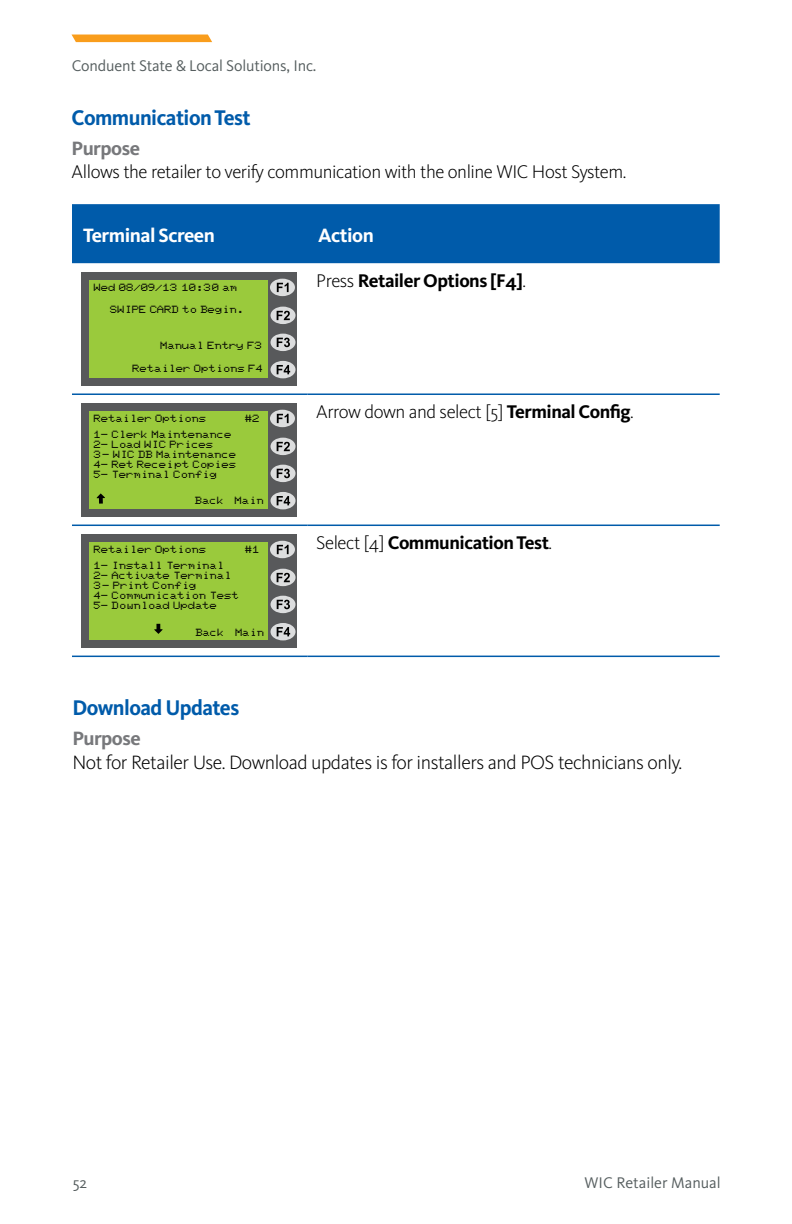
<style>
.page{position:relative;width:792px;height:1224px;background:#fff}
.page>*{position:absolute;margin:0;border:0;box-sizing:border-box;transform-origin:0 0}
.t1{font:700 22px "Kievit Pro";letter-spacing:-.025em;color:#005baa;scale:.96 1}
.t2{font:300 20px "Kievit Pro";letter-spacing:-.025em;color:#000}
.t3{font:700 20px "Kievit Pro";letter-spacing:-.025em;color:#fff}
.t4{font:700 20px "Kievit Pro";letter-spacing:-.025em;color:#77787b}
.t5{font:300 19px "Kievit Pro";letter-spacing:-.025em;color:#000}
.t6{font:700 19px "Kievit Pro";letter-spacing:-.025em;color:#000}
.t7{font:16px "Kievit Pro";letter-spacing:-.01em;color:#565e5f}
.t8{font:10px/10px "Dots OK";color:#000}
.s1{font-weight:300}
.s2{font-weight:700}
</style>
<div class="page">
<svg style="left:72px;top:35px;width:140px;height:7px"></svg>
<div style="left:72px;top:204px;width:648px;height:59px;background:#005baa"></div>
<hr style="left:72px;top:656px;width:235px;height:1px;background:#005baa">
<hr style="left:307px;top:656px;width:413px;height:1px;background:#005baa">
<hr style="left:72px;top:393px;width:235px;height:2px;background:#005baa">
<hr style="left:307px;top:393px;width:413px;height:2px;background:#005baa">
<hr style="left:72px;top:525px;width:235px;height:1px;background:#005baa">
<hr style="left:307px;top:525px;width:413px;height:1px;background:#005baa">
<div style="left:81px;top:272px;width:216px;height:114px;background:#58595b"></div>
<div style="left:271px;top:361px;width:25px;height:17px;background:#dcddde;border-radius:50%"></div>
<svg style="left:271px;top:334px;width:25px;height:17px"></svg>
<svg style="left:271px;top:307px;width:25px;height:17px"></svg>
<svg style="left:270px;top:279px;width:25px;height:17px"></svg>
<svg style="left:277px;top:283px;width:12px;height:9px"></svg>
<svg style="left:277px;top:311px;width:13px;height:9px"></svg>
<svg style="left:277px;top:338px;width:13px;height:9px"></svg>
<svg style="left:277px;top:365px;width:13px;height:9px"></svg>
<div style="left:89px;top:280px;width:179px;height:97px;background:#9aca3c"></div>
<div style="left:81px;top:403px;width:216px;height:114px;background:#58595b"></div>
<svg style="left:271px;top:492px;width:25px;height:17px"></svg>
<svg style="left:271px;top:465px;width:25px;height:17px"></svg>
<svg style="left:271px;top:438px;width:25px;height:17px"></svg>
<svg style="left:270px;top:410px;width:25px;height:17px"></svg>
<svg style="left:277px;top:414px;width:12px;height:9px"></svg>
<svg style="left:277px;top:442px;width:13px;height:9px"></svg>
<svg style="left:277px;top:469px;width:13px;height:9px"></svg>
<svg style="left:277px;top:496px;width:13px;height:9px"></svg>
<div style="left:89px;top:411px;width:179px;height:98px;background:#9aca3c"></div>
<div style="left:81px;top:534px;width:216px;height:114px;background:#58595b"></div>
<svg style="left:271px;top:623px;width:25px;height:17px"></svg>
<svg style="left:271px;top:596px;width:25px;height:17px"></svg>
<svg style="left:271px;top:569px;width:25px;height:17px"></svg>
<svg style="left:270px;top:541px;width:25px;height:17px"></svg>
<svg style="left:277px;top:545px;width:12px;height:9px"></svg>
<svg style="left:277px;top:573px;width:13px;height:9px"></svg>
<svg style="left:277px;top:600px;width:13px;height:9px"></svg>
<svg style="left:277px;top:627px;width:13px;height:9px"></svg>
<div style="left:89px;top:542px;width:179px;height:98px;background:#9aca3c"></div>
<svg style="left:97px;top:493px;width:8px;height:11px"></svg>
<svg style="left:154px;top:624px;width:8px;height:10px"></svg>
<h3 class="t7" style="left:72px;top:56px;width:246px">Conduent State &amp; Local Solutions, Inc.</h3>
<h1 class="t1" style="left:72px;top:104px;width:188px">Communication Test</h1>
<h2 class="t4" style="left:72px;top:136px;width:70px">Purpose</h2>
<h3 class="t5" style="left:72px;top:160px;width:556px">Allows the retailer to verify communication with the online WIC Host System.</h3>
<h2 class="t3" style="left:83px;top:223px;width:133px">Terminal Screen</h2>
<h2 class="t3" style="left:318px;top:223px;width:57px">Action</h2>
<h3 class="t6" style="left:316px;top:269px;width:211px"><span class="s1">Press</span> Retailer Options [F4]<span class="s1">.</span></h3>
<p class="t8" style="left:94px;top:282px;width:145px">Wed 08/09/13 10:30 am</p>
<p class="t8" style="left:110px;top:304px;width:136px">SWIPE CARD to Begin.</p>
<p class="t8" style="left:160px;top:341px;width:104px">Manual Entry F3</p>
<p class="t8" style="left:132px;top:364px;width:132px">Retailer Options F4</p>
<p class="t8" style="left:94px;top:414px;width:114px">Retailer Options</p>
<p class="t8" style="left:245px;top:414px;width:16px">#2</p>
<p class="t8" style="left:94px;top:430px;width:144px">1- Clerk Maintenance<br>2- Load WIC Prices<br>3- WIC DB Maintenance<br>4- Ret Receipt Copies<br>5- Terminal Config</p>
<p class="t8" style="left:195px;top:496px;width:70px">Back Main</p>
<p class="t8" style="left:94px;top:545px;width:114px">Retailer Options</p>
<p class="t8" style="left:245px;top:545px;width:16px">#1</p>
<p class="t8" style="left:94px;top:561px;width:147px">1- Install Terminal<br>2- Activate Terminal<br>3- Print Config<br>4- Communication Test<br>5- Download Update</p>
<p class="t8" style="left:195px;top:628px;width:70px">Back Main</p>
<h3 class="t5" style="left:316px;top:400px;width:319px">Arrow down and select [5] <span class="s2">Terminal Config</span>.</h3>
<h3 class="t6" style="left:316px;top:531px;width:237px"><span class="s1">Select [4]</span> Communication Test<span class="s1">.</span></h3>
<h1 class="t1" style="left:72px;top:694px;width:175px">Download Updates</h1>
<h2 class="t4" style="left:72px;top:726px;width:70px">Purpose</h2>
<h2 class="t2" style="left:72px;top:750px;width:611px">Not for Retailer Use. Download updates is for installers and POS technicians only.</h2>
<h3 class="t7" style="left:73px;top:1173px;width:16px">52</h3>
<h3 class="t7" style="left:585px;top:1173px;width:138px">WIC Retailer Manual</h3>
</div>
